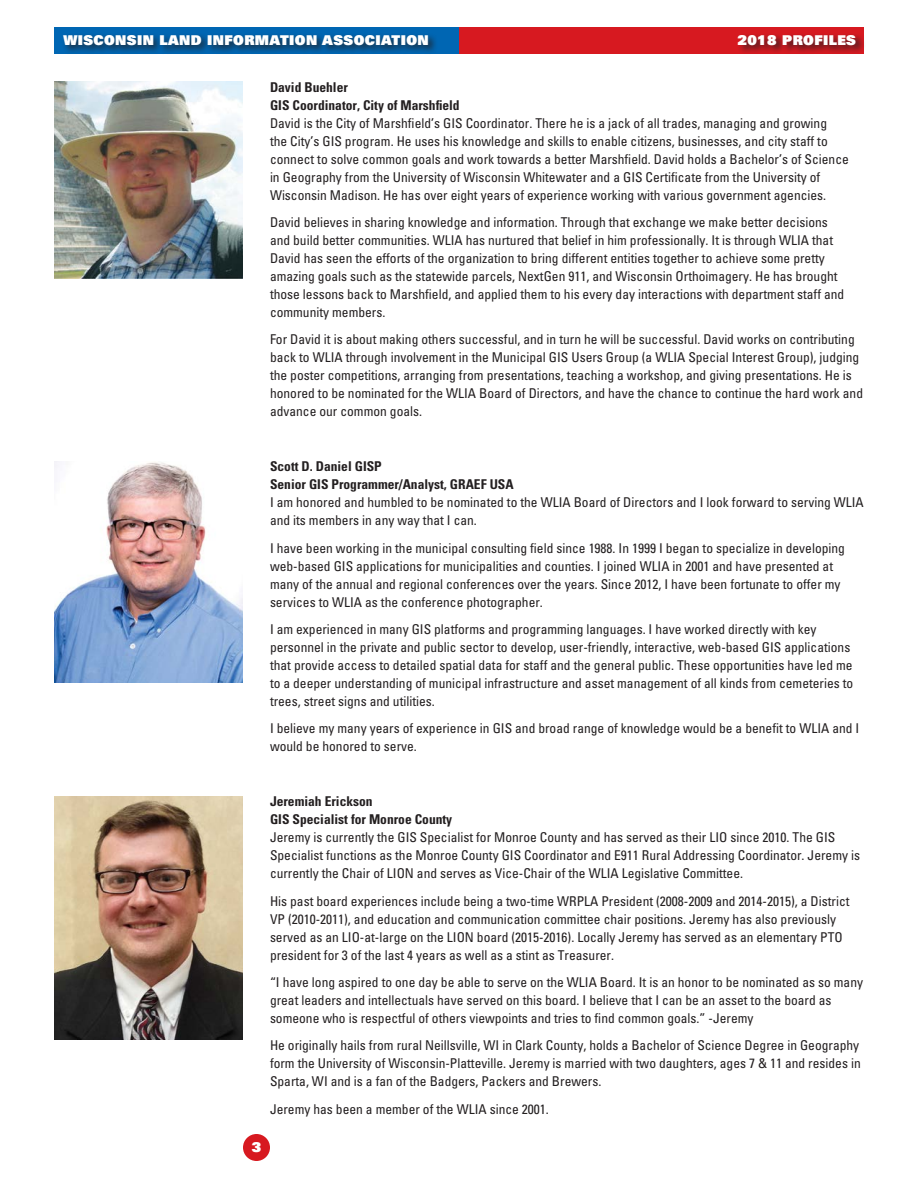
<style>
.page{position:relative;width:918px;height:1188px;background:#fff}
.page>*{position:absolute;margin:0;border:0;box-sizing:border-box;transform-origin:0 0}
.t1{font:condensed 13.5px/18px "Univers";color:#231f20}
.t2{font:700 condensed 13.5px/18px "Univers";color:#231f20}
.t3{font:900 13.5px "Univers";letter-spacing:.03em;color:#fff}
</style>
<div class="page">
<div style="left:54px;top:27px;width:405px;height:27px;background:#0066b3"></div>
<div style="left:459px;top:27px;width:405px;height:27px;background:#d71920"></div>
<div style="left:243px;top:1134px;width:27px;height:27px;background:#d71920;border-radius:50%"></div>
<div style="left:61px;top:33px;width:377px;height:22px;background:#231f20;opacity:.75"></div>
<div style="left:736px;top:33px;width:130px;height:22px;background:#231f20;opacity:.75"></div>
<img style="left:54px;top:461px;width:189px;height:221px">
<img style="left:54px;top:81px;width:189px;height:198px">
<img style="left:54px;top:796px;width:189px;height:244px">
<p class="t3" style="left:63px;top:31px;width:367px">WISCONSIN LAND INFORMATION ASSOCIATION</p>
<p class="t3" style="left:738px;top:31px;width:120px">2018 PROFILES</p>
<p class="t2" style="left:270px;top:78px;width:191px">David Buehler<br>GIS Coordinator, City of Marshfield</p>
<p class="t1" style="left:270px;top:114px;width:580px">David is the City of Marshfield’s GIS Coordinator. There he is a jack of all trades, managing and growing<br>the City’s GIS program. He uses his knowledge and skills to enable citizens, businesses, and city staff to connect to solve common goals and work towards a better Marshfield. David holds a Bachelor’s of Science in Geography from the University of Wisconsin Whitewater and a GIS Certificate from the University of Wisconsin Madison. He has over eight years of experience working with various government agencies.</p>
<p class="t1" style="left:270px;top:213px;width:576px">David believes in sharing knowledge and information. Through that exchange we make better decisions and build better communities. WLIA has nurtured that belief in him professionally. It is through WLIA that David has seen the efforts of the organization to bring different entities together to achieve some pretty amazing goals such as the statewide parcels, NextGen 911, and Wisconsin Orthoimagery. He has brought those lessons back to Marshfield, and applied them to his every day interactions with department staff and community members.</p>
<p class="t1" style="left:270px;top:330px;width:595px">For David it is about making others successful, and in turn he will be successful. David works on contributing back to WLIA through involvement in the Municipal GIS Users Group (a WLIA Special Interest Group), judging the poster competitions, arranging from presentations, teaching a workshop, and giving presentations. He is honored to be nominated for the WLIA Board of Directors, and have the chance to continue the hard work and advance our common goals.</p>
<p class="t2" style="left:270px;top:457px;width:245px">Scott D. Daniel GISP<br>Senior GIS Programmer/Analyst, GRAEF USA</p>
<p class="t1" style="left:270px;top:493px;width:595px">I am honored and humbled to be nominated to the WLIA Board of Directors and I look forward to serving WLIA and its members in any way that I can.</p>
<p class="t1" style="left:270px;top:539px;width:577px">I have been working in the municipal consulting field since 1988. In 1999 I began to specialize in developing web-based GIS applications for municipalities and counties. I joined WLIA in 2001 and have presented at many of the annual and regional conferences over the years. Since 2012, I have been fortunate to offer my services to WLIA as the conference photographer.</p>
<p class="t1" style="left:270px;top:620px;width:585px">I am experienced in many GIS platforms and programming languages. I have worked directly with key personnel in the private and public sector to develop, user-friendly, interactive, web-based GIS applications that provide access to detailed spatial data for staff and the general public. These opportunities have led me to a deeper understanding of municipal infrastructure and asset management of all kinds from cemeteries to trees, street signs and utilities.</p>
<p class="t1" style="left:270px;top:719px;width:591px">I believe my many years of experience in GIS and broad range of knowledge would be a benefit to WLIA and I would be honored to serve.</p>
<p class="t2" style="left:270px;top:792px;width:184px">Jeremiah Erickson<br>GIS Specialist for Monroe County</p>
<p class="t1" style="left:270px;top:828px;width:592px">Jeremy is currently the GIS Specialist for Monroe County and has served as their LIO since 2010. The GIS<br>Specialist functions as the Monroe County GIS Coordinator and E911 Rural Addressing Coordinator. Jeremy is currently the Chair of LION and serves as Vice-Chair of the WLIA Legislative Committee.</p>
<p class="t1" style="left:270px;top:892px;width:581px">His past board experiences include being a two-time WRPLA President (2008-2009 and 2014-2015), a District VP (2010-2011), and education and communication committee chair positions. Jeremy has also previously served as an LIO-at-large on the LION board (2015-2016). Locally Jeremy has served as an elementary PTO president for 3 of the last 4 years as well as a stint as Treasurer.</p>
<p class="t1" style="left:270px;top:973px;width:595px">“I have long aspired to one day be able to serve on the WLIA Board. It is an honor to be nominated as so many great leaders and intellectuals have served on this board. I believe that I can be an asset to the board as someone who is respectful of others viewpoints and tries to find common goals.” -Jeremy</p>
<p class="t1" style="left:270px;top:1036px;width:592px;text-align:justify">He originally hails from rural Neillsville, WI in Clark County, holds a Bachelor of Science Degree in Geography form the University of Wisconsin-Platteville. Jeremy is married with two daughters, ages 7 &amp; 11 and resides in Sparta, WI and is a fan of the Badgers, Packers and Brewers.</p>
<p class="t1" style="left:270px;top:1100px;width:280px">Jeremy has been a member of the WLIA since 2001.</p>
<p class="t3" style="left:252px;top:1139px;width:11px">3</p>
</div>
